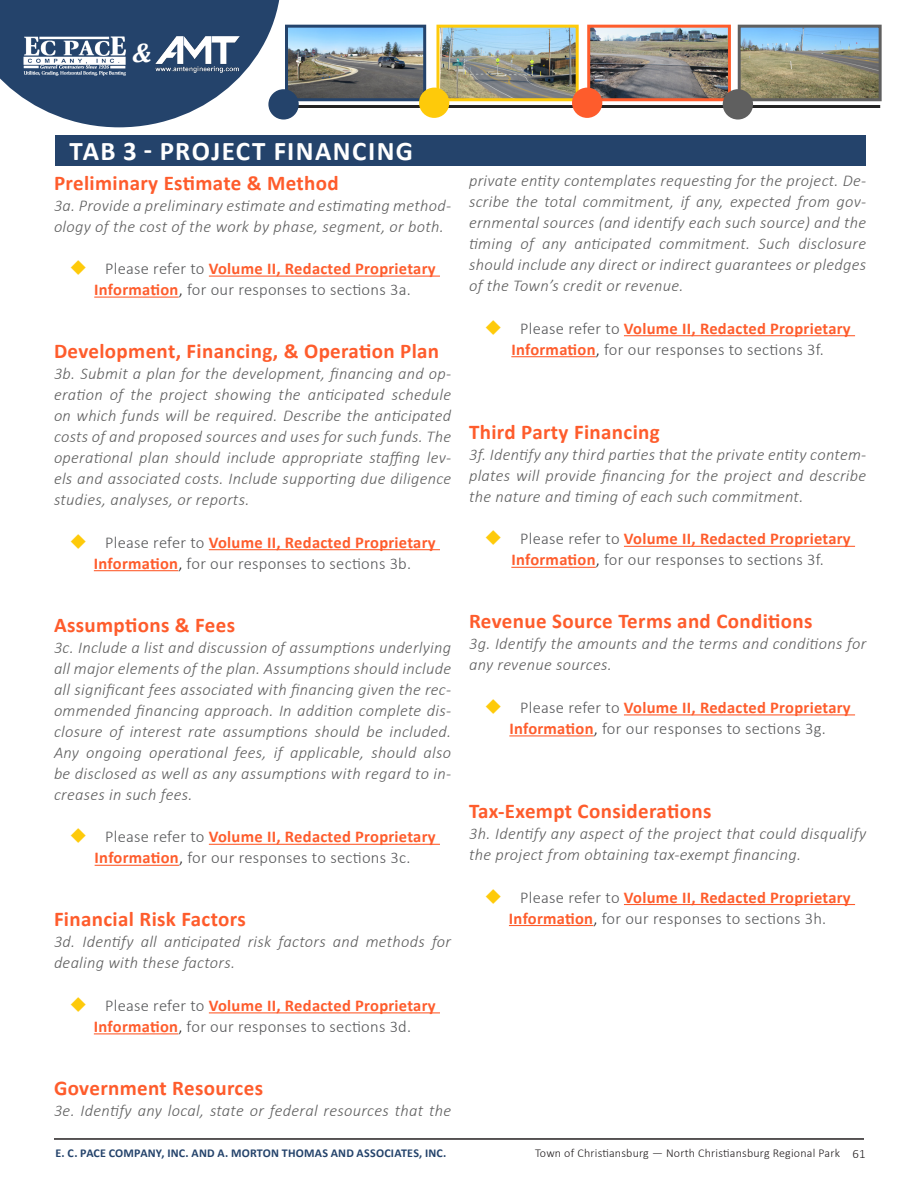
<style>
.page{position:relative;width:918px;height:1188px;background:#fff}
.page>*{position:absolute;margin:0;border:0;box-sizing:border-box;transform-origin:0 0}
._01_AMT_Footer_Left{font:700 27px "Calibri";letter-spacing:.055em;color:#fff}
.t1{font:italic 700 27px "Cambria";color:#fff}
._01_AMT_Footer_Left-2{font:700 21px "Calibri";letter-spacing:.015em;color:#fe5c2c}
._01_AMT_Footer_Left-3{font:italic 300 16.5px/21px "Calibri";letter-spacing:.015em;color:#5f5f5f}
._01_AMT_Footer_Left-4{font:300 16.5px/21px "Calibri";letter-spacing:.015em;color:#57585a;text-align:center}
.t2{font:700 12px "Calibri";letter-spacing:.015em;color:#24436b}
.t3{font:300 12px "Calibri";letter-spacing:.015em;color:#231f20}
.s1{color:#feca0a}
.s2{font-weight:700;color:#fe5c2c}
.s3{color:#231f20}
.s4{font-size:12.75px}
</style>
<div class="page">
<svg style="left:0;top:0;width:280px;height:127px"></svg>
<img style="left:289px;top:29px;width:133px;height:68px">
<div style="left:285px;top:25px;width:141px;height:76px;border:3px solid #24436b"></div>
<img style="left:742px;top:29px;width:136px;height:68px">
<div style="left:738px;top:25px;width:144px;height:76px;border:3px solid #5f5f5f"></div>
<img style="left:441px;top:29px;width:134px;height:68px">
<div style="left:436px;top:25px;width:143px;height:76px;border:3px solid #feca0a"></div>
<img style="left:591px;top:29px;width:136px;height:68px">
<div style="left:587px;top:25px;width:144px;height:76px;border:3px solid #fe5c2c"></div>
<hr style="left:54px;top:1138px;width:810px;height:2px;background:#231f20">
<hr style="left:277px;top:105px;width:603px;height:3px;background:#232323">
<div style="left:268px;top:89px;width:31px;height:31px;background:#24436b;border-radius:50%"></div>
<div style="left:419px;top:88px;width:30px;height:30px;background:#feca0a;border-radius:50%"></div>
<div style="left:572px;top:88px;width:30px;height:30px;background:#fe5c2c;border-radius:50%"></div>
<div style="left:723px;top:89px;width:30px;height:31px;background:#5f5f5f;border-radius:50%"></div>
<img style="left:22px;top:35px;width:108px;height:44px">
<img style="left:153px;top:35px;width:88px;height:42px">
<div style="left:56px;top:135px;width:810px;height:30px;background:#24436b"></div>
<hr style="left:209px;top:276px;width:231px;height:1px;background:#fe5c2c">
<hr style="left:94px;top:297px;width:85px;height:1px;background:#fe5c2c">
<hr style="left:209px;top:549px;width:231px;height:1px;background:#fe5c2c">
<hr style="left:94px;top:570px;width:84px;height:1px;background:#fe5c2c">
<hr style="left:209px;top:844px;width:231px;height:1px;background:#fe5c2c">
<hr style="left:95px;top:865px;width:84px;height:1px;background:#fe5c2c">
<hr style="left:209px;top:1012px;width:231px;height:1px;background:#fe5c2c">
<hr style="left:94px;top:1033px;width:84px;height:1px;background:#fe5c2c">
<hr style="left:624px;top:335px;width:231px;height:1px;background:#fe5c2c">
<hr style="left:511px;top:356px;width:85px;height:1px;background:#fe5c2c">
<hr style="left:624px;top:546px;width:231px;height:1px;background:#fe5c2c">
<hr style="left:511px;top:567px;width:85px;height:1px;background:#fe5c2c">
<hr style="left:624px;top:714px;width:231px;height:1px;background:#fe5c2c">
<hr style="left:509px;top:735px;width:85px;height:1px;background:#fe5c2c">
<hr style="left:624px;top:904px;width:231px;height:1px;background:#fe5c2c">
<hr style="left:509px;top:925px;width:84px;height:1px;background:#fe5c2c">
<h1 class="t1" style="left:132px;top:34px;width:21px">&amp;</h1>
<p class="_01_AMT_Footer_Left" style="left:70px;top:132px;width:345px">TAB 3 - PROJECT FINANCING</p>
<p class="_01_AMT_Footer_Left-2" style="left:54px;top:168px;width:286px">Preliminary Estimate &amp; Method</p>
<p class="_01_AMT_Footer_Left-3" style="left:54px;top:194px;width:399px">3a. Provide a preliminary estimate and estimating method&shy;ology of the cost of the work by phase, segment, or both.</p>
<p class="_01_AMT_Footer_Left-4" style="left:69px;top:258px;width:368px"><span class="s1">◆</span> Please refer to <span class="s2">Volume II, Redacted Proprietary<br>Information</span><span class="s3">,</span> for our responses to sections 3a.</p>
<p class="_01_AMT_Footer_Left-2" style="left:54px;top:336px;width:387px">Development, Financing, &amp; Operation Plan</p>
<p class="_01_AMT_Footer_Left-3" style="left:54px;top:363px;width:399px;text-align:justify">3b. Submit a plan for the development, financing and op&shy;eration of the project showing the anticipated schedule on which funds will be required. Describe the anticipated costs of and proposed sources and uses for such funds. The operational plan should include appropriate staffing lev&shy;els and associated costs. Include supporting due diligence studies, analyses, or reports.</p>
<p class="_01_AMT_Footer_Left-4" style="left:69px;top:532px;width:368px"><span class="s1">◆</span> Please refer to <span class="s2">Volume II, Redacted Proprietary<br>Information</span><span class="s3">,</span> for our responses to sections 3b.</p>
<p class="_01_AMT_Footer_Left-2" style="left:54px;top:610px;width:183px">Assumptions &amp; Fees</p>
<p class="_01_AMT_Footer_Left-3" style="left:54px;top:637px;width:399px;text-align:justify">3c. Include a list and discussion of assumptions underlying all major elements of the plan. Assumptions should include all significant fees associated with financing given the rec&shy;ommended financing approach. In addition complete dis&shy;closure of interest rate assumptions should be included.<br>Any ongoing operational fees, if applicable, should also be disclosed as well as any assumptions with regard to in&shy;creases in such fees.</p>
<p class="_01_AMT_Footer_Left-4" style="left:69px;top:826px;width:368px"><span class="s1">◆</span> Please refer to <span class="s2">Volume II, Redacted Proprietary<br>Information</span><span class="s3">,</span> for our responses to sections 3c.</p>
<p class="_01_AMT_Footer_Left-2" style="left:54px;top:905px;width:193px">Financial Risk Factors</p>
<p class="_01_AMT_Footer_Left-3" style="left:54px;top:931px;width:399px">3d. Identify all anticipated risk factors and methods for dealing with these factors.</p>
<p class="_01_AMT_Footer_Left-4" style="left:69px;top:995px;width:368px"><span class="s1">◆</span> Please refer to <span class="s2">Volume II, Redacted Proprietary<br>Information</span><span class="s3">,</span> for our responses to sections 3d.</p>
<p class="_01_AMT_Footer_Left-3" style="left:469px;top:170px;width:399px;text-align:justify">private entity contemplates requesting for the project. De&shy;scribe the total commitment, if any, expected from gov&shy;ernmental sources (and identify each such source) and the timing of any anticipated commitment. Such disclosure should include any direct or indirect guarantees or pledges of the Town’s credit or revenue.</p>
<p class="_01_AMT_Footer_Left-4" style="left:484px;top:318px;width:368px"><span class="s1">◆</span> Please refer to <span class="s2">Volume II, Redacted Proprietary<br>Information</span><span class="s3">,</span> for our responses to sections 3f.</p>
<p class="_01_AMT_Footer_Left-2" style="left:469px;top:417px;width:192px">Third Party Financing</p>
<p class="_01_AMT_Footer_Left-3" style="left:469px;top:444px;width:399px;text-align:justify">3f. Identify any third parties that the private entity contem&shy;plates will provide financing for the project and describe the nature and timing of each such commitment.</p>
<p class="_01_AMT_Footer_Left-4" style="left:484px;top:528px;width:368px"><span class="s1">◆</span> Please refer to <span class="s2">Volume II, Redacted Proprietary<br>Information</span><span class="s3">,</span> for our responses to sections 3f.</p>
<p class="_01_AMT_Footer_Left-2" style="left:469px;top:607px;width:345px">Revenue Source Terms and Conditions</p>
<p class="_01_AMT_Footer_Left-3" style="left:469px;top:633px;width:399px">3g. Identify the amounts and the terms and conditions for any revenue sources.</p>
<p class="_01_AMT_Footer_Left-4" style="left:484px;top:697px;width:368px"><span class="s1">◆</span> Please refer to <span class="s2">Volume II, Redacted Proprietary<br>Information</span><span class="s3">,</span> for our responses to sections 3g.</p>
<p class="_01_AMT_Footer_Left-2" style="left:469px;top:796px;width:244px">Tax-Exempt Considerations</p>
<p class="_01_AMT_Footer_Left-3" style="left:469px;top:823px;width:399px">3h. Identify any aspect of the project that could disqualify the project from obtaining tax-exempt financing.</p>
<p class="_01_AMT_Footer_Left-4" style="left:484px;top:887px;width:368px"><span class="s1">◆</span> Please refer to <span class="s2">Volume II, Redacted Proprietary<br>Information</span><span class="s3">,</span> for our responses to sections 3h.</p>
<p class="_01_AMT_Footer_Left-2" style="left:54px;top:1073px;width:211px">Government Resources</p>
<p class="_01_AMT_Footer_Left-3" style="left:54px;top:1100px;width:399px">3e. Identify any local, state or federal resources that the</p>
<p class="t2" style="left:56px;top:1145px;width:392px">E. C. PACE COMPANY, INC. AND A. MORTON THOMAS AND ASSOCIATES, INC.</p>
<p class="t3" style="left:535px;top:1146px;width:332px">Town of Christiansburg — North Christiansburg Regional Park <span class="s4">61</span></p>
</div>
